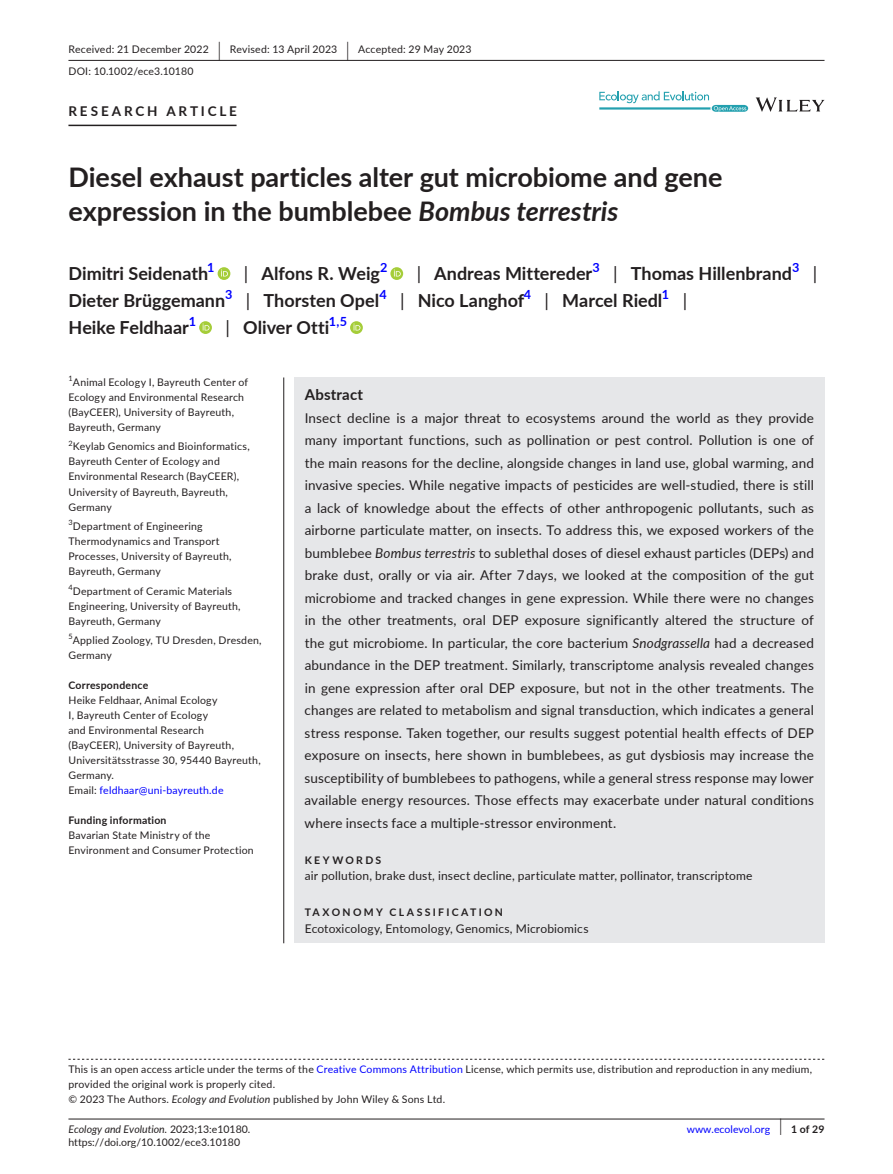
<style>
.page{position:relative;width:893px;height:1174px;background:#fff}
.page>*{position:absolute;margin:0;border:0;box-sizing:border-box;transform-origin:0 0}
.t1{font:700 27px/34.5px "Lato";color:#231f20}
.t2{font:700 18px "Lato";color:#231f20}
.t3{font:18px "Lato";color:#231f20}
.t4{font:700 15px "Lato";letter-spacing:.015em;color:#231f20}
.t5{font:13.5px/22.5px "Lato";letter-spacing:.01em;color:#231f20;text-align:justify}
.t6{font:700 13.5px "Lato";letter-spacing:.21em;color:#231f20}
.t7{font:700 12.6px "Lato";color:#00f}
.t8{font:12px "Lato";letter-spacing:.015em;color:#231f20}
.t9{font:10.5px/15px "Lato";letter-spacing:.02em;color:#231f20}
.t10{font:700 10.5px "Lato";letter-spacing:.02em;color:#231f20}
.t11{font:italic 10.5px "Lato";color:#231f20}
.t12{font:10.5px "Lato";color:#231f20}
.t13{font:700 10.5px "Lato";letter-spacing:.22em;color:#231f20}
.t14{font:10.5px "Lato";color:#00f}
.t15{font:7.35px "Lato";color:#231f20}
.s1{font-size:19.65px}
.s2{font-style:italic}
.s3{font-weight:400}
.s4{color:#00f}
.s5{font-style:normal}
.s6{font-weight:400;font-size:17.4px}
</style>
<div class="page">
<hr style="left:68px;top:1118px;width:756px;height:1px;background:#231f20">
<svg style="left:756px;top:97px;width:68px;height:15px"></svg>
<svg style="left:599px;top:91px;width:149px;height:21px"></svg>
<hr style="left:68px;top:60px;width:756px;height:1px;background:#231f20">
<hr style="left:68px;top:125px;width:169px;height:1px;background:#231f20">
<svg style="left:218px;top:267px;width:12px;height:13px"></svg>
<svg style="left:221px;top:269px;width:7px;height:7px"></svg>
<svg style="left:390px;top:267px;width:13px;height:13px"></svg>
<svg style="left:394px;top:269px;width:7px;height:7px"></svg>
<svg style="left:199px;top:321px;width:13px;height:13px"></svg>
<svg style="left:203px;top:323px;width:6px;height:7px"></svg>
<svg style="left:350px;top:321px;width:13px;height:13px"></svg>
<svg style="left:353px;top:323px;width:7px;height:7px"></svg>
<svg style="left:68px;top:1058px;width:756px;height:1px"></svg>
<div style="left:294px;top:377px;width:530px;height:566px;background:#e6e7e9"></div>
<hr style="left:283px;top:377px;width:1px;height:566px;background:#231f20">
<p class="t9" style="left:68px;top:38px;width:405px;line-height:21.8px">Received: 21 December 2022 <span class="s1">|</span> Revised: 13 April 2023 <span class="s1">|</span> Accepted: 29 May 2023<br>DOI: 10.1002/ece3.10180</p>
<p class="t6" style="left:68px;top:101px;width:170px">RESEARCH ARTICLE</p>
<h1 class="t1" style="left:68px;top:159px;width:655px">Diesel exhaust particles alter gut microbiome and gene expression in the bumblebee <span class="s2">Bombus terrestris</span></h1>
<h2 class="t2" style="left:68px;top:260px;width:141px">Dimitri Seidenath</h2>
<p class="t7" style="left:207px;top:258px;width:9px">1</p>
<h2 class="t2" style="left:244px;top:260px;width:138px"><span class="s3">|</span> Alfons R. Weig</h2>
<p class="t7" style="left:380px;top:258px;width:9px">2</p>
<h2 class="t2" style="left:417px;top:260px;width:177px"><span class="s3">|</span> Andreas Mittereder</h2>
<p class="t7" style="left:592px;top:258px;width:9px">3</p>
<h2 class="t2" style="left:613px;top:260px;width:180px"><span class="s3">|</span> Thomas Hillenbrand</h2>
<p class="t7" style="left:792px;top:258px;width:9px">3</p>
<h2 class="t3" style="left:813px;top:260px;width:6px">|</h2>
<h2 class="t2" style="left:68px;top:287px;width:158px">Dieter Brüggemann</h2>
<p class="t7" style="left:225px;top:285px;width:9px">3</p>
<h2 class="t2" style="left:246px;top:287px;width:135px"><span class="s3">|</span> Thorsten Opel</h2>
<p class="t7" style="left:379px;top:285px;width:9px">4</p>
<h2 class="t2" style="left:400px;top:287px;width:126px"><span class="s3">|</span> Nico Langhof</h2>
<p class="t7" style="left:524px;top:285px;width:9px">4</p>
<h2 class="t2" style="left:545px;top:287px;width:119px"><span class="s3">|</span> Marcel Riedl</h2>
<p class="t7" style="left:662px;top:285px;width:9px">1</p>
<h2 class="t3" style="left:683px;top:287px;width:6px">|</h2>
<h2 class="t2" style="left:68px;top:314px;width:122px">Heike Feldhaar</h2>
<p class="t7" style="left:189px;top:312px;width:9px">1</p>
<h2 class="t2" style="left:225px;top:314px;width:106px"><span class="s3">|</span> Oliver Otti</h2>
<p class="t7" style="left:329px;top:312px;width:20px">1,5</p>
<p class="t15" style="left:68px;top:373px;width:6px">1</p>
<p class="t9" style="left:68px;top:374px;width:181px;text-indent:5px">Animal Ecology I, Bayreuth Center of<br>Ecology and Environmental Research (BayCEER), University of Bayreuth,<br>Bayreuth, Germany</p>
<p class="t9" style="left:68px;top:439px;width:183px"><sup>2</sup>Keylab Genomics and Bioinformatics,<br>Bayreuth Center of Ecology and<br>Environmental Research (BayCEER),<br>University of Bayreuth, Bayreuth,<br>Germany</p>
<p class="t9" style="left:68px;top:518px;width:165px"><sup>3</sup>Department of Engineering<br>Thermodynamics and Transport<br>Processes, University of Bayreuth,<br>Bayreuth, Germany</p>
<p class="t9" style="left:68px;top:583px;width:174px"><sup>4</sup>Department of Ceramic Materials<br>Engineering, University of Bayreuth,<br>Bayreuth, Germany</p>
<p class="t9" style="left:68px;top:632px;width:195px"><sup>5</sup>Applied Zoology, TU Dresden, Dresden,<br>Germany</p>
<p class="t10" style="left:68px;top:677px;width:81px">Correspondence</p>
<p class="t9" style="left:68px;top:692px;width:194px">Heike Feldhaar, Animal Ecology<br>I, Bayreuth Center of Ecology<br>and Environmental Research<br>(BayCEER), University of Bayreuth,<br>Universitätsstrasse 30, 95440 Bayreuth,<br>Germany.<br>Email: <span class="s4">feldhaar@uni-bayreuth.de</span></p>
<p class="t10" style="left:68px;top:812px;width:100px">Funding information</p>
<p class="t9" style="left:68px;top:827px;width:187px">Bavarian State Ministry of the<br>Environment and Consumer Protection</p>
<p class="t4" style="left:305px;top:383px;width:60px">Abstract</p>
<p class="t5" style="left:305px;top:406px;width:511px">Insect decline is a major threat to ecosystems around the world as they provide many important functions, such as pollination or pest control. Pollution is one of the main reasons for the decline, alongside changes in land use, global warming, and invasive species. While negative impacts of pesticides are well-studied, there is still a lack of knowledge about the effects of other anthropogenic pollutants, such as airborne particulate matter, on insects. To address this, we exposed workers of the bumblebee <span class="s2">Bombus terrestris</span> to sublethal doses of diesel exhaust particles (DEPs) and brake dust, orally or via air. After 7 days, we looked at the composition of the gut microbiome and tracked changes in gene expression. While there were no changes in the other treatments, oral DEP exposure significantly altered the structure of the gut microbiome. In particular, the core bacterium <span class="s2">Snodgrassella</span> had a decreased abundance in the DEP treatment. Similarly, transcriptome analysis revealed changes in gene expression after oral DEP exposure, but not in the other treatments. The changes are related to metabolism and signal transduction, which indicates a general stress response. Taken together, our results suggest potential health effects of DEP exposure on insects, here shown in bumblebees, as gut dysbiosis may increase the susceptibility of bumblebees to pathogens, while a general stress response may lower available energy resources. Those effects may exacerbate under natural conditions where insects face a multiple-stressor environment.</p>
<p class="t13" style="left:305px;top:852px;width:78px">KEYWORDS</p>
<p class="t8" style="left:305px;top:867px;width:449px">air pollution, brake dust, insect decline, particulate matter, pollinator, transcriptome</p>
<p class="t13" style="left:305px;top:904px;width:200px">TAXONOMY CLASSIFICATION</p>
<p class="t8" style="left:305px;top:919px;width:285px">Ecotoxicology, Entomology, Genomics, Microbiomics</p>
<p class="t9" style="left:68px;top:1061px;width:745px">This is an open access article under the terms of the <span class="s4">Creative Commons Attribution</span> License, which permits use, distribution and reproduction in any medium, provided the original work is properly cited.<br>© 2023 The Authors. <span class="s2">Ecology and Evolution</span> published by John Wiley &amp; Sons Ltd.</p>
<p class="t11" style="left:68px;top:1121px;width:183px">Ecology and Evolution. <span class="s5">2023;13:e10180.</span></p>
<p class="t10" style="left:779px;top:1121px;width:46px"><span class="s6">|</span> 1 of 29</p>
<p class="t12" style="left:68px;top:1135px;width:173px">https://doi.org/10.1002/ece3.10180</p>
<p class="t14" style="left:687px;top:1121px;width:85px">www.ecolevol.org</p>
</div>
